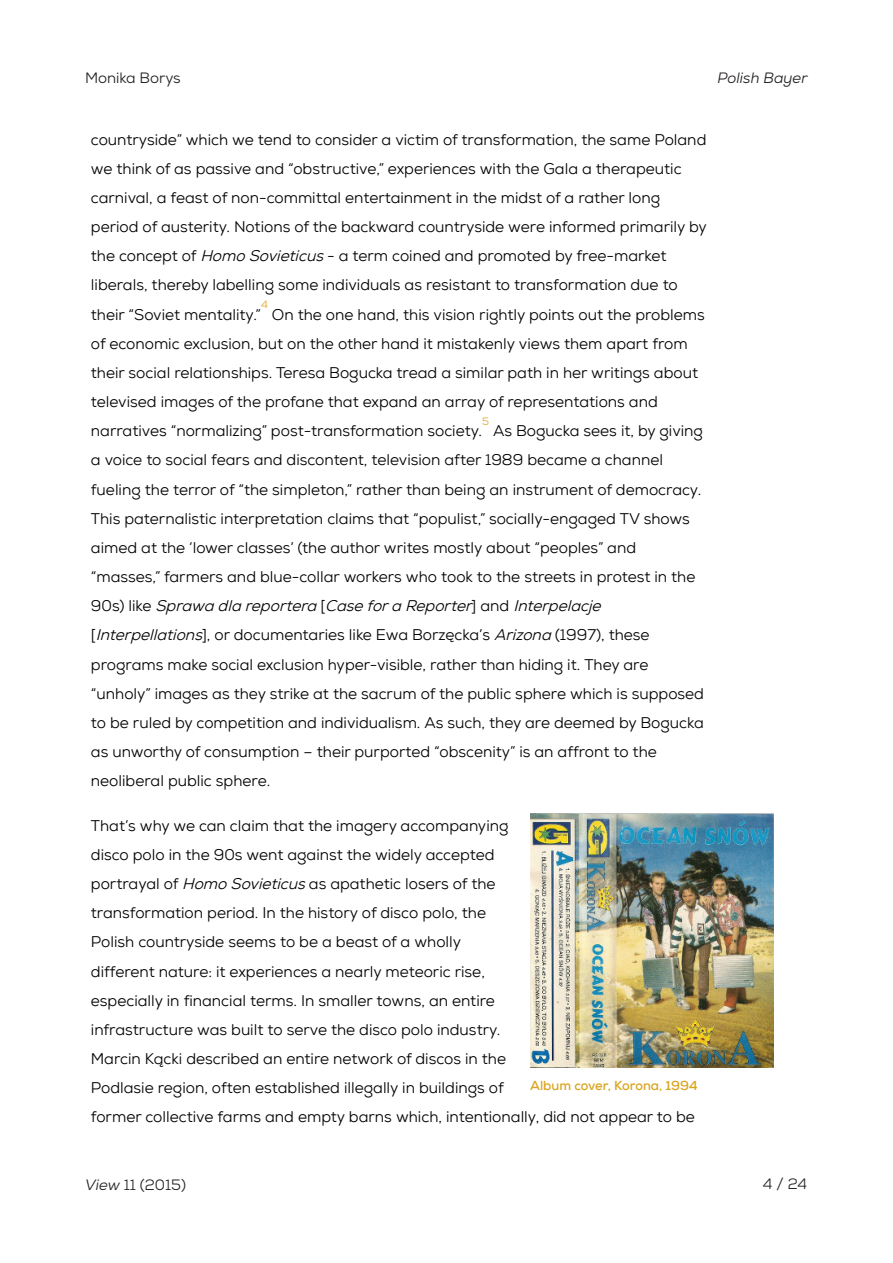
<style>
.page{position:relative;width:893px;height:1263px;background:#fff}
.page>*{position:absolute;margin:0;border:0;box-sizing:border-box;transform-origin:0 0}
.t1{font:15.45px/29.1px "Nexa";color:#000}
.t2{font:italic 15.45px "Nexa";color:#000}
.t3{font:15px "Nexa";color:#231f20}
.t4{font:italic 15px "Nexa";color:#231f20}
.t5{font:700 12.9px "Nexa";color:#daa520}
.s1{font-style:italic}
.s2{font-style:normal}
</style>
<div class="page">
<img style="left:530px;top:814px;width:243px;height:253px">
<p class="t3" style="left:85px;top:72px;width:97px">Monika Borys</p>
<p class="t4" style="left:717px;top:72px;width:92px">Polish Bayer</p>
<p class="t1" style="left:91px;top:127px;width:617px">countryside” which we tend to consider a victim of transformation, the same Poland</p>
<p class="t1" style="left:91px;top:156px;width:592px">we think of as passive and “obstructive,” experiences with the Gala a therapeutic</p>
<p class="t1" style="left:91px;top:185px;width:571px">carnival, a feast of non-committal entertainment in the midst of a rather long</p>
<p class="t1" style="left:91px;top:214px;width:618px">period of austerity. Notions of the backward countryside were informed primarily by</p>
<p class="t1" style="left:91px;top:244px;width:577px">the concept of <span class="s1">Homo Sovieticus</span> - a term coined and promoted by free-market</p>
<p class="t1" style="left:91px;top:273px;width:588px">liberals, thereby labelling some individuals as resistant to transformation due to</p>
<p class="t1" style="left:91px;top:302px;width:615px">their “Soviet mentality.” On the one hand, this vision rightly points out the problems</p>
<p class="t1" style="left:91px;top:331px;width:598px">of economic exclusion, but on the other hand it mistakenly views them apart from</p>
<p class="t1" style="left:91px;top:360px;width:609px">their social relationships. Teresa Bogucka tread a similar path in her writings about</p>
<p class="t1" style="left:91px;top:389px;width:568px">televised images of the profane that expand an array of representations and</p>
<p class="t1" style="left:91px;top:418px;width:614px">narratives “normalizing” post-transformation society. As Bogucka sees it, by giving</p>
<p class="t1" style="left:91px;top:448px;width:574px">a voice to social fears and discontent, television after 1989 became a channel</p>
<p class="t1" style="left:91px;top:477px;width:612px">fueling the terror of “the simpleton,” rather than being an instrument of democracy.</p>
<p class="t1" style="left:91px;top:506px;width:600px">This paternalistic interpretation claims that “populist,” socially-engaged TV shows</p>
<p class="t1" style="left:91px;top:535px;width:547px">aimed at the ‘lower classes’ (the author writes mostly about “peoples” and</p>
<p class="t1" style="left:91px;top:564px;width:606px">“masses,” farmers and blue-collar workers who took to the streets in protest in the</p>
<p class="t2" style="left:91px;top:600px;width:515px"><span class="s2">9 0 s ) l i k e</span> Sprawa dla reportera Case fora Reporter<span class="s2">] a n d</span> Interpelacje</p>
<p class="t1" style="left:96px;top:623px;width:555px"><span class="s1">Interpellations</span>], or documentaries like Ewa Borzęcka’s <span class="s1">Arizona</span> (1997), these</p>
<p class="t1" style="left:91px;top:652px;width:559px">programs make social exclusion hyper-visible, rather than hiding it. They are</p>
<p class="t1" style="left:91px;top:681px;width:615px">“unholy” images as they strike at the sacrum of the public sphere which is supposed</p>
<p class="t1" style="left:91px;top:710px;width:614px">to be ruled by competition and individualism. As such, they are deemed by Bogucka</p>
<p class="t1" style="left:91px;top:739px;width:567px">as unworthy of consumption – their purported “obscenity” is an affront to the</p>
<p class="t1" style="left:91px;top:768px;width:181px">neoliberal public sphere.</p>
<p class="t1" style="left:91px;top:813px;width:606px">That’s why we can claim that the imagery accompanying<br>disco polo in the 90s went against the widely accepted<br>portrayal of <span class="s1">Homo Sovieticus</span> as apathetic losers of the<br>transformation period. In the history of disco polo, the<br>Polish countryside seems to be a beast of a wholly<br>different nature: it experiences a nearly meteoric rise,<br>especially in financial terms. In smaller towns, an entire<br>infrastructure was built to serve the disco polo industry.<br>Marcin Kącki described an entire network of discos in the<br>Podlasie region, often established illegally in buildings of<br>former collective farms and empty barns which, intentionally, did not appear to be</p>
<p class="t5" style="left:530px;top:1081px;width:169px">Album cover, Korona, 1994</p>
<p class="t3" style="left:85px;top:1179px;width:103px"><span class="s1">View</span> 11 (2015)</p>
<p class="t3" style="left:763px;top:1178px;width:46px">4/24</p>
</div>
